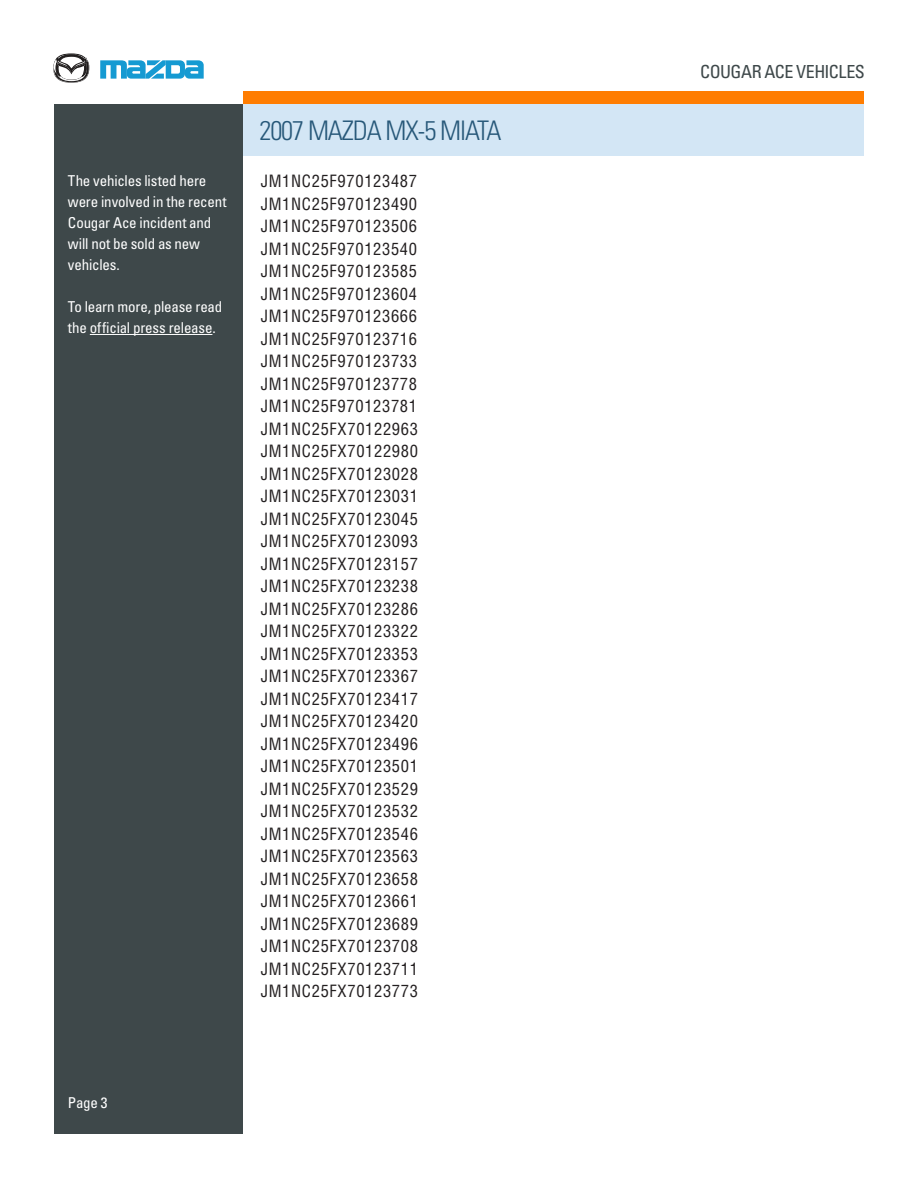
<style>
.page{position:relative;width:918px;height:1188px;background:#fff}
.page>*{position:absolute;margin:0;border:0;box-sizing:border-box;transform-origin:0 0}
.t1{font:300 condensed 27px "Univers";letter-spacing:-.04em;color:#275879}
.t2{font:condensed 18px "Univers";letter-spacing:-.025em;color:#3e484a}
.t3{font:condensed 16.5px "Helvetica";letter-spacing:.04em;color:#231f20}
.t4{font:condensed 15px/21px "Univers";letter-spacing:-.015em;color:#fff}
</style>
<div class="page">
<div style="left:148px;top:104px;width:716px;height:52px;background:#d3e6f5"></div>
<div style="left:54px;top:104px;width:189px;height:1030px;background:#3e484a"></div>
<div style="left:243px;top:92px;width:621px;height:12px;background:#ff7d01"></div>
<svg style="left:100px;top:60px;width:104px;height:19px"></svg>
<svg style="left:54px;top:54px;width:35px;height:28px"></svg>
<hr style="left:90px;top:334px;width:122px;height:1px;background:#fff">
<p class="t4" style="left:68px;top:170px;width:160px">The vehicles listed here were involved in the recent<br>Cougar Ace incident and will not be sold as new vehicles.</p>
<p class="t4" style="left:68px;top:296px;width:156px">To learn more, please read the official press release.</p>
<h1 class="t1" style="left:260px;top:114px;width:244px">2007 MAZDA MX-5 MIATA</h1>
<p class="t3" style="left:261px;top:171px;width:158px">JM1NC25F970123487</p>
<p class="t3" style="left:261px;top:193px;width:158px">JM1NC25F970123490</p>
<p class="t3" style="left:261px;top:216px;width:158px">JM1NC25F970123506</p>
<p class="t3" style="left:261px;top:238px;width:158px">JM1NC25F970123540</p>
<p class="t3" style="left:261px;top:261px;width:158px">JM1NC25F970123585</p>
<p class="t3" style="left:261px;top:283px;width:158px">JM1NC25F970123604</p>
<p class="t3" style="left:261px;top:306px;width:158px">JM1NC25F970123666</p>
<p class="t3" style="left:261px;top:328px;width:158px">JM1NC25F970123716</p>
<p class="t3" style="left:261px;top:351px;width:158px">JM1NC25F970123733</p>
<p class="t3" style="left:261px;top:373px;width:158px">JM1NC25F970123778</p>
<p class="t3" style="left:261px;top:396px;width:158px">JM1NC25F970123781</p>
<p class="t3" style="left:261px;top:418px;width:159px">JM1NC25FX70122963</p>
<p class="t3" style="left:261px;top:441px;width:159px">JM1NC25FX70122980</p>
<p class="t3" style="left:261px;top:463px;width:159px">JM1NC25FX70123028</p>
<p class="t3" style="left:261px;top:486px;width:159px">JM1NC25FX70123031</p>
<p class="t3" style="left:261px;top:508px;width:159px">JM1NC25FX70123045</p>
<p class="t3" style="left:261px;top:531px;width:159px">JM1NC25FX70123093</p>
<p class="t3" style="left:261px;top:553px;width:159px">JM1NC25FX70123157</p>
<p class="t3" style="left:261px;top:576px;width:159px">JM1NC25FX70123238</p>
<p class="t3" style="left:261px;top:598px;width:159px">JM1NC25FX70123286</p>
<p class="t3" style="left:261px;top:621px;width:159px">JM1NC25FX70123322</p>
<p class="t3" style="left:261px;top:643px;width:159px">JM1NC25FX70123353</p>
<p class="t3" style="left:261px;top:666px;width:159px">JM1NC25FX70123367</p>
<p class="t3" style="left:261px;top:688px;width:159px">JM1NC25FX70123417</p>
<p class="t3" style="left:261px;top:711px;width:159px">JM1NC25FX70123420</p>
<p class="t3" style="left:261px;top:733px;width:159px">JM1NC25FX70123496</p>
<p class="t3" style="left:261px;top:756px;width:159px">JM1NC25FX70123501</p>
<p class="t3" style="left:261px;top:778px;width:159px">JM1NC25FX70123529</p>
<p class="t3" style="left:261px;top:801px;width:159px">JM1NC25FX70123532</p>
<p class="t3" style="left:261px;top:823px;width:159px">JM1NC25FX70123546</p>
<p class="t3" style="left:261px;top:846px;width:159px">JM1NC25FX70123563</p>
<p class="t3" style="left:261px;top:868px;width:159px">JM1NC25FX70123658</p>
<p class="t3" style="left:261px;top:891px;width:159px">JM1NC25FX70123661</p>
<p class="t3" style="left:261px;top:913px;width:159px">JM1NC25FX70123689</p>
<p class="t3" style="left:261px;top:936px;width:159px">JM1NC25FX70123708</p>
<p class="t3" style="left:261px;top:958px;width:159px">JM1NC25FX70123711</p>
<p class="t3" style="left:261px;top:981px;width:159px">JM1NC25FX70123773</p>
<p class="t4" style="left:68px;top:1092px;width:32px">Page</p>
<p class="t2" style="left:700px;top:61px;width:166px">Cougar Ace Vehicles</p>
</div>
